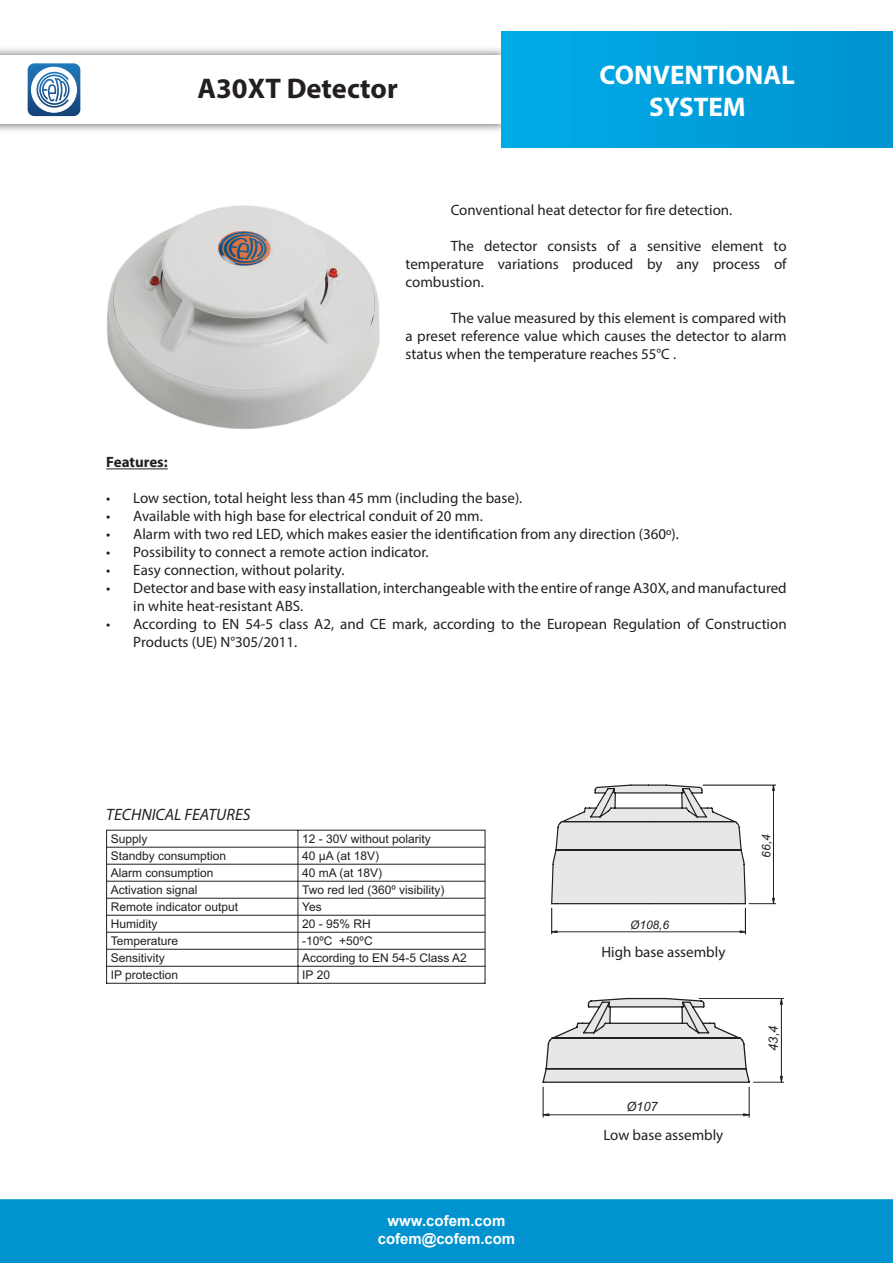
<style>
.page{position:relative;width:893px;height:1263px;background:#fff}
.page>*{position:absolute;margin:0;border:0;box-sizing:border-box;transform-origin:0 0}
.t1{font:700 28.5px "Myriad Pro";color:#231f20}
.t2{font:700 27px/32.4px "Myriad Pro";color:#fff;text-align:center}
.t3{font:italic 16.5px "Myriad Pro";color:#231f20}
.t4{font:15px/18px "Myriad Pro";color:#231f20;text-align:justify}
.t5{font:700 15px/18px "Arial";color:#fff;text-align:center}
.t6{font:700 15px "Myriad Pro";color:#231f20}
.t7{font:italic 12.75px "Arial";color:#231f20}
.t8{font:12px/17px "Arial";color:#231f20}
.t9{font:italic 11.85px "Arial";color:#231f20}
</style>
<div class="page">
<div style="left:0;top:46px;width:511px;height:87px;background:#231f20;opacity:.75"></div>
<div style="left:0;top:56px;width:502px;height:68px;background:#fff"></div>
<div style="left:0;top:1199px;width:893px;height:64px;background:#0093d0"></div>
<svg style="left:28px;top:63px;width:52px;height:53px"></svg>
<div style="left:502px;top:32px;width:391px;height:116px;background:#009fdc"></div>
<hr style="left:106px;top:468px;width:62px;height:1px;background:#231f20">
<svg style="left:106px;top:830px;width:379px;height:136px"></svg>
<hr style="left:107px;top:847px;width:378px;height:1px;background:#231f20">
<hr style="left:107px;top:864px;width:378px;height:1px;background:#231f20">
<hr style="left:107px;top:881px;width:378px;height:1px;background:#231f20">
<hr style="left:107px;top:898px;width:378px;height:1px;background:#231f20">
<hr style="left:107px;top:932px;width:378px;height:1px;background:#231f20">
<hr style="left:107px;top:915px;width:378px;height:1px;background:#231f20">
<hr style="left:107px;top:949px;width:378px;height:1px;background:#231f20">
<hr style="left:107px;top:983px;width:378px;height:1px;background:#231f20">
<svg style="left:106px;top:966px;width:1px;height:17px"></svg>
<svg style="left:485px;top:966px;width:1px;height:17px"></svg>
<svg style="left:298px;top:966px;width:1px;height:17px"></svg>
<img style="left:107px;top:205px;width:273px;height:224px">
<svg style="left:551px;top:784px;width:225px;height:150px"></svg>
<hr style="left:699px;top:998px;width:85px;height:1px;background:#231f20">
<hr style="left:753px;top:1082px;width:31px;height:1px;background:#231f20">
<hr style="left:781px;top:1004px;width:1px;height:72px;background:#231f20">
<svg style="left:780px;top:998px;width:3px;height:7px"></svg>
<svg style="left:780px;top:1075px;width:3px;height:8px"></svg>
<hr style="left:543px;top:1087px;width:1px;height:30px;background:#231f20">
<hr style="left:749px;top:1087px;width:1px;height:30px;background:#231f20">
<hr style="left:549px;top:1114px;width:194px;height:1px;background:#231f20">
<svg style="left:542px;top:1113px;width:8px;height:4px"></svg>
<svg style="left:542px;top:997px;width:209px;height:86px"></svg>
<svg style="left:742px;top:1113px;width:8px;height:4px"></svg>
<h1 class="t1" style="left:197px;top:70px;width:202px">A30XT Detector</h1>
<h2 class="t2" style="left:600px;top:57px;width:197px">CONVENTIONAL<br>SYSTEM</h2>
<p class="t4" style="left:451px;top:201px;width:283px">Conventional heat detector for fire detection.</p>
<p class="t4" style="left:405px;top:237px;width:383px;text-indent:45px">The detector consists of a sensitive element to temperature variations produced by any process of combustion.</p>
<p class="t4" style="left:405px;top:309px;width:383px;text-indent:45px">The value measured by this element is compared with a preset reference value which causes the detector to alarm status when the temperature reaches 55°C .</p>
<p class="t6" style="left:106px;top:453px;width:63px">Features:</p>
<p class="t4" style="left:106px;top:489px;width:418px">• Low section, total height less than 45 mm (including the base).</p>
<p class="t4" style="left:106px;top:507px;width:378px">• Available with high base for electrical conduit of 20 mm.</p>
<p class="t4" style="left:106px;top:525px;width:574px">• Alarm with two red LED, which makes easier the identification from any direction (360º).</p>
<p class="t4" style="left:106px;top:543px;width:324px">• Possibility to connect a remote action indicator.</p>
<p class="t4" style="left:106px;top:561px;width:240px">• Easy connection, without polarity.</p>
<p class="t4" style="left:133px;top:579px;width:655px;text-indent:-27px">• Detector and base with easy installation, interchangeable with the entire of range A30X, and manufactured in white heat-resistant ABS.</p>
<p class="t4" style="left:133px;top:615px;width:655px;text-indent:-27px">• According to EN 54-5 class A2, and CE mark, according to the European Regulation of Construction<br>Products (UE) N°305/2011.</p>
<p class="t3" style="left:106px;top:804px;width:146px">TECHNICAL FEATURES</p>
<p class="t8" style="left:111px;top:831px;width:129px">Supply<br>Standby consumption<br>Alarm consumption<br>Activation signal<br>Remote indicator output<br>Humidity<br>Temperature<br>Sensitivity</p>
<p class="t8" style="left:302px;top:831px;width:166px">12 - 30V without polarity<br>40 µA (at 18V)<br>40 mA (at 18V)<br>Two red led (360º visibility)<br>Yes<br>20 - 95% RH<br>-10ºC +50ºC<br>According to EN 54-5 Class A2</p>
<p class="t8" style="left:111px;top:967px;width:69px">IP protection</p>
<p class="t8" style="left:302px;top:967px;width:29px">IP 20</p>
<p class="t5" style="left:378px;top:1212px;width:139px">www.cofem.com cofem@cofem.com</p>
<p class="t9" style="left:630px;top:920px;width:40px">Ø108,6</p>
<p class="t4" style="left:601px;top:943px;width:126px">High base assembly</p>
<p class="t7" style="left:626px;top:1101px;width:33px">Ø107</p>
<p class="t4" style="left:603px;top:1126px;width:121px">Low base assembly</p>
<p class="t9" style="left:761px;top:858px;width:25px;rotate:-90deg">66,4</p>
<p class="t7" style="left:768px;top:1051px;width:26px;rotate:-90deg">43,4</p>
</div>
